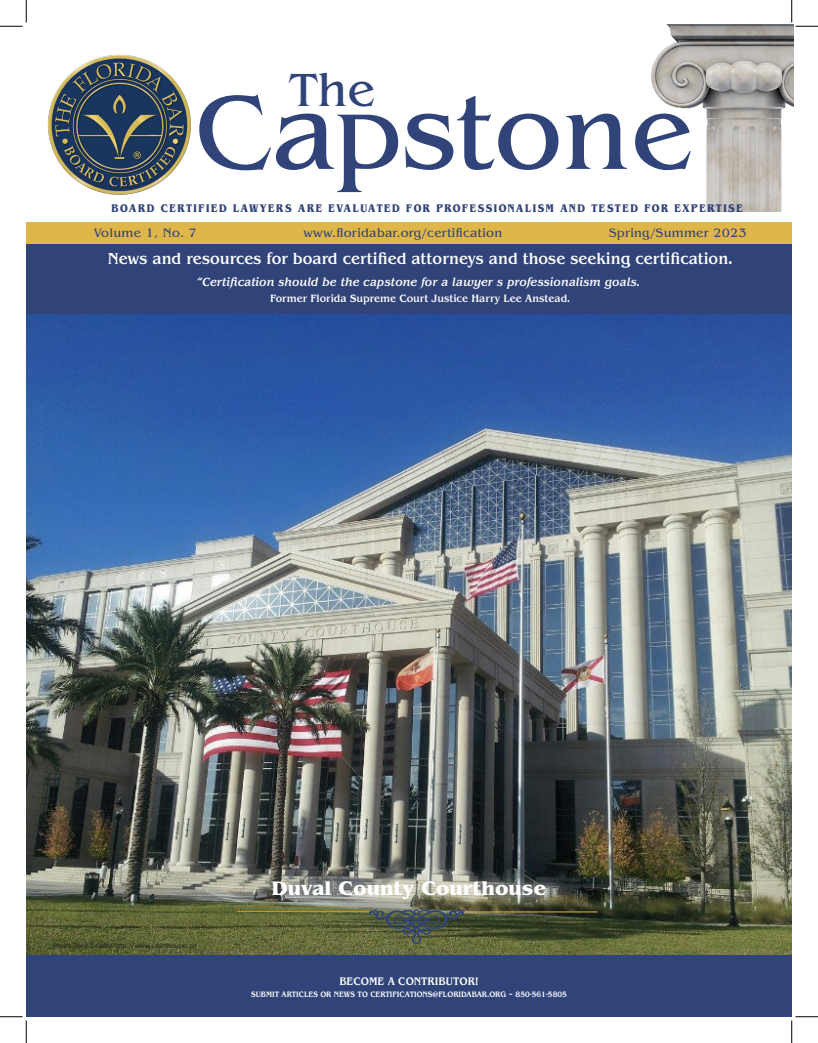
<style>
.page{position:relative;width:818px;height:1043px;background:#fff}
.page>*{position:absolute;margin:0;border:0;box-sizing:border-box;transform-origin:0 0}
.t1{font:109.88px "Benguiat Pro ITC";color:#314479}
.t2{font:48.62px "Benguiat Pro ITC";color:#314479}
.t3{font:700 20.38px "Benguiat Pro ITC";color:#fff}
.t4{font:500 16.38px "Benguiat Pro ITC";color:#fff;scale:.93 1}
.t5{font:12.75px "Benguiat Pro ITC";letter-spacing:.02em;color:#314479}
.t6{font:italic 500 12.25px "Benguiat Pro ITC";color:#fff;scale:.93 1}
.t7{font:700 11.62px "Benguiat Pro ITC";letter-spacing:.15em;color:#314479;scale:.85 1}
.t8{font:500 11.38px "Benguiat Pro ITC";color:#fff;scale:.9 1}
.t9{font:500 10.88px "Benguiat Pro ITC";color:#fff;scale:.93 1}
.t10{font:500 8.12px "Benguiat Pro ITC";color:#fff;scale:.9 1}
.t11{font:7.25px "Calibri";color:#231f20}
</style>
<div class="page">
<div style="left:26px;top:237px;width:765px;height:779px;background:#314479"></div>
<svg style="left:791px;top:1016px;width:27px;height:26px"></svg>
<svg style="left:0;top:1016px;width:27px;height:26px"></svg>
<svg style="left:791px;top:0;width:27px;height:27px"></svg>
<svg style="left:0;top:0;width:27px;height:27px"></svg>
<div style="left:26px;top:222px;width:765px;height:21px;background:#dfb64a"></div>
<img style="left:47px;top:54px;width:144px;height:141px">
<img style="left:651px;top:25px;width:142px;height:187px">
<img style="left:26px;top:314px;width:765px;height:640px">
<div style="left:273px;top:869px;width:296px;height:42px;background:#fff;opacity:.75"></div>
<hr style="left:237px;top:911px;width:132px;height:1px;background:#cc991a">
<img style="left:369px;top:910px;width:95px;height:33px">
<hr style="left:465px;top:911px;width:132px;height:1px;background:#dfb64a">
<p class="t2" style="left:289px;top:64px;width:88px">The</p>
<h1 class="t1" style="left:195px;top:72px;width:501px">Capstone</h1>
<p class="t7" style="left:112px;top:201px;width:744px">BOARD CERTIFIED LAWYERS ARE EVALUATED FOR PROFESSIONALISM AND TESTED FOR EXPERTISE</p>
<p class="t5" style="left:94px;top:226px;width:105px">Volume 1, No. 7</p>
<p class="t5" style="left:303px;top:226px;width:200px">www.foridabar.org/certifcation</p>
<p class="t5" style="left:608px;top:226px;width:139px">Spring/Summer 2023</p>
<h3 class="t4" style="left:108px;top:249px;width:673px">News and resources for board certifed attorneys and those seeking certifcation.</h3>
<h3 class="t6" style="left:196px;top:274px;width:478px">“Certifcation should be the capstone for a lawyer s professionalism goals.</h3>
<h3 class="t9" style="left:270px;top:292px;width:324px">Former Florida Supreme Court Justice Harry Lee Anstead.</h3>
<p class="t11" style="left:54px;top:940px;width:144px">Photo: John Deacon http://www.courthouses.co</p>
<p class="t3" style="left:272px;top:876px;width:275px">Duval County Courthouse</p>
<p class="t8" style="left:339px;top:974px;width:156px">BECOME A CONTRIBUTOR!</p>
<p class="t10" style="left:251px;top:989px;width:352px">SUBMIT ARTICLES OR NEWS TO CERTIFICATIONS@FLORIDABAR.ORG – 850-561-5805</p>
</div>
